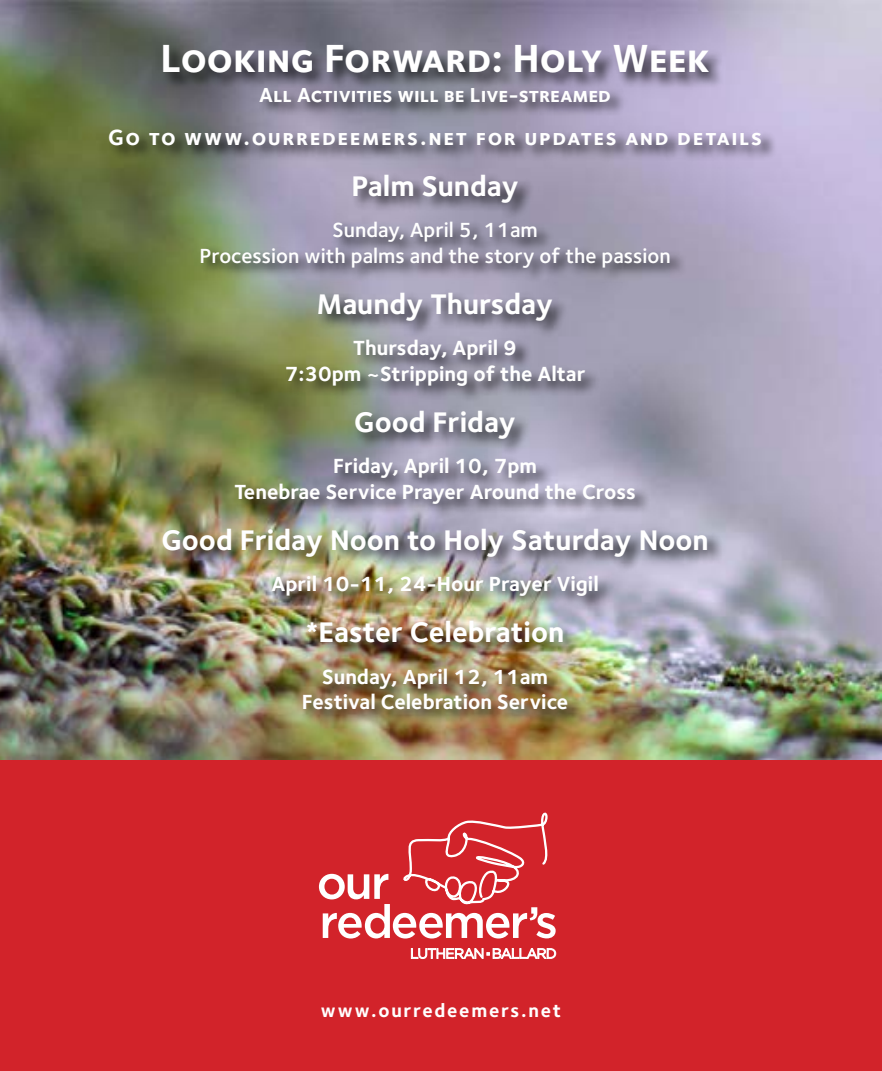
<style>
.page{position:relative;width:882px;height:1071px;background:#fff}
.page>*{position:absolute;margin:0;border:0;box-sizing:border-box;transform-origin:0 0}
.t1{font:700 40.6px "Foundry Sterling";color:#fff}
.t2{font:700 29.4px "Foundry Sterling";color:#fff}
.t3{font:700 22.75px "Foundry Sterling";letter-spacing:.07em;color:#fff}
.t4{font:700 21.18px/25.4px "Foundry Sterling";color:#fff;text-align:center}
.t5{font:600 21.18px/25.4px "Foundry Sterling";color:#fff;text-align:center}
.t6{font:700 21px "Foundry Sterling";color:#fff}
.t7{font:700 19.25px "Foundry Sterling";color:#fff}
</style>
<div class="page">
<div style="left:1px;top:759px;width:881px;height:312px;background:#d2232a"></div>
<img style="left:0;top:0;width:882px;height:759px">
<svg style="left:319px;top:813px;width:237px;height:146px"></svg>
<div style="left:109px;top:42px;width:669px;height:683px;background:#000;opacity:.75"></div>
<h1 class="t1" style="left:160px;top:34px;width:551px">Looking Forward: Holy Week</h1>
<p class="t6" style="left:259px;top:82px;width:353px">All Activities will be Live-streamed</p>
<p class="t3" style="left:108px;top:124px;width:656px">Go to www.ourredeemers.net for updates and details</p>
<h2 class="t2" style="left:351px;top:169px;width:168px">Palm Sunday</h2>
<p class="t5" style="left:199px;top:218px;width:473px">Sunday, April 5, 11am<br>Procession with palms and the story of the passion</p>
<h2 class="t2" style="left:317px;top:287px;width:237px">Maundy Thursday</h2>
<p class="t4" style="left:285px;top:337px;width:302px">Thursday, April 9<br>7:30pm ~Stripping of the Altar</p>
<h2 class="t2" style="left:354px;top:405px;width:162px">Good Friday</h2>
<p class="t4" style="left:234px;top:454px;width:403px">Friday, April 10, 7pm<br>Tenebrae Service Prayer Around the Cross</p>
<h2 class="t2" style="left:161px;top:522px;width:549px">Good Friday Noon to Holy Saturday Noon</h2>
<p class="t4" style="left:271px;top:572px;width:329px">April 10-11, 24-Hour Prayer Vigil</p>
<h2 class="t2" style="left:306px;top:615px;width:260px">*Easter Celebration</h2>
<p class="t4" style="left:302px;top:665px;width:268px">Sunday, April 12, 11am<br>Festival Celebration Service</p>
<p class="t7" style="left:321px;top:999px;width:242px">www.ourredeemers.net</p>
</div>
